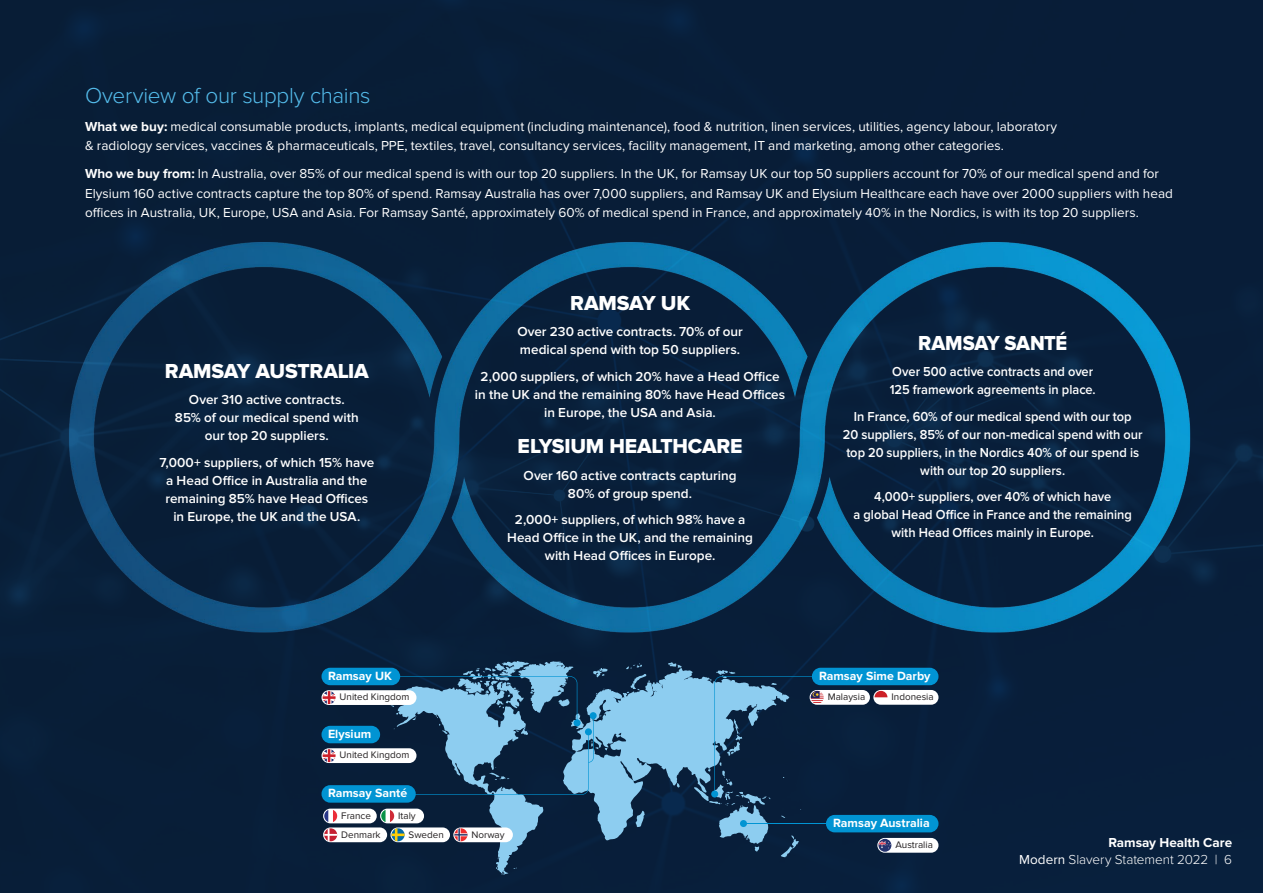
<style>
.page{position:relative;width:1263px;height:893px;background:#081e38}
.page>*{position:absolute;margin:0;border:0;box-sizing:border-box;transform-origin:0 0}
.t1{font:300 22.5px "Proxima Nova";letter-spacing:-.015em;color:#54bceb}
.t2{font:21px "Proxima Nova Extrabld";letter-spacing:-.01em;color:#fff}
.t3{font:21px "Proxima Nova Extrabld";letter-spacing:-.01em;color:#fff;scale:.95 1}
.t4{font:13.5px/19.5px "Proxima Nova";color:#fff}
.t5{font:600 13.5px/18px "Proxima Nova";color:#fff;text-align:center}
.t6{font:600 13.5px/18px "Proxima Nova";color:#fff;text-align:center;scale:.95 1}
.t7{font:300 13.5px/16.5px "Proxima Nova";color:#fff;text-align:right}
.t8{font:700 12.3px "Proxima Nova";color:#fff}
.t9{font:9.9px "Proxima Nova";color:#231f20}
.s1{font-weight:700}
.s2{font-weight:400}
</style>
<div class="page">
<img style="left:63px;top:211px;width:1137px;height:455px">
<hr style="left:745px;top:823px;width:82px;height:1px;background:#0194d3">
<div style="left:810px;top:690px;width:60px;height:15px;background:#fff;border-radius:7px"></div>
<div style="left:873px;top:690px;width:65px;height:15px;background:#fff;border-radius:7px"></div>
<svg style="left:874px;top:691px;width:13px;height:13px"></svg>
<div style="left:321px;top:690px;width:95px;height:15px;background:#fff;border-radius:7px"></div>
<svg style="left:323px;top:691px;width:13px;height:13px"></svg>
<div style="left:321px;top:668px;width:79px;height:17px;background:#0194d3;border-radius:9px"></div>
<div style="left:812px;top:668px;width:126px;height:17px;background:#0194d3;border-radius:9px"></div>
<div style="left:877px;top:838px;width:61px;height:15px;background:#fff;border-radius:7px"></div>
<svg style="left:878px;top:839px;width:13px;height:13px"></svg>
<div style="left:826px;top:815px;width:112px;height:17px;background:#0194d3;border-radius:9px"></div>
<div style="left:321px;top:748px;width:95px;height:15px;background:#fff;border-radius:7px"></div>
<svg style="left:323px;top:749px;width:13px;height:13px"></svg>
<div style="left:321px;top:726px;width:59px;height:17px;background:#0194d3;border-radius:9px"></div>
<div style="left:323px;top:809px;width:54px;height:14px;background:#fff;border-radius:7px"></div>
<svg style="left:324px;top:809px;width:13px;height:13px"></svg>
<div style="left:323px;top:827px;width:64px;height:15px;background:#fff;border-radius:7px"></div>
<svg style="left:324px;top:828px;width:13px;height:13px"></svg>
<svg style="left:381px;top:661px;width:443px;height:214px;background:#395d7a"></svg>
<div style="left:321px;top:785px;width:95px;height:18px;background:#0194d3;border-radius:9px"></div>
<h1 class="t1" style="left:85px;top:82px;width:287px">Overview of our supply chains</h1>
<p class="t4" style="left:85px;top:117px;width:974px"><span class="s1">What we buy:</span> medical consumable products, implants, medical equipment (including maintenance), food &amp; nutrition, linen services, utilities, agency labour, laboratory &amp; radiology services, vaccines &amp; pharmaceuticals, PPE, textiles, travel, consultancy services, facility management, IT and marketing, among other categories.</p>
<p class="t4" style="left:85px;top:164px;width:1089px"><span class="s1">Who we buy from:</span> In Australia, over 85% of our medical spend is with our top 20 suppliers. In the UK, for Ramsay UK our top 50 suppliers account for 70% of our medical spend and for<br>Elysium 160 active contracts capture the top 80% of spend. Ramsay Australia has over 7,000 suppliers, and Ramsay UK and Elysium Healthcare each have over 2000 suppliers with head offices in Australia, UK, Europe, USA and Asia. For Ramsay Santé, approximately 60% of medical spend in France, and approximately 40% in the Nordics, is with its top 20 suppliers.</p>
<h2 class="t2" style="left:165px;top:358px;width:205px">RAMSAY AUSTRALIA</h2>
<p class="t5" style="left:175px;top:391px;width:185px">Over 310 active contracts.<br>85% of our medical spend with our top 20 suppliers.</p>
<p class="t5" style="left:159px;top:453px;width:216px">7,000+ suppliers, of which 15% have a Head Office in Australia and the remaining 85% have Head Offices in Europe, the UK and the USA.</p>
<h2 class="t2" style="left:570px;top:291px;width:122px">RAMSAY UK</h2>
<p class="t5" style="left:517px;top:323px;width:227px;text-align:left">Over 230 active contracts. 70% of our medical spend with top 50 suppliers.</p>
<p class="t5" style="left:475px;top:367px;width:312px">2,000 suppliers, of which 20% have a Head Office in the UK and the remaining 80% have Head Offices in Europe, the USA and Asia.</p>
<h2 class="t2" style="left:518px;top:434px;width:226px">ELYSIUM HEALTHCARE</h2>
<p class="t5" style="left:523px;top:466px;width:215px">Over 160 active contracts capturing<br>80% of group spend.</p>
<p class="t5" style="left:507px;top:511px;width:247px">2,000+ suppliers, of which 98% have a<br>Head Office in the UK, and the remaining with Head Offices in Europe.</p>
<h2 class="t3" style="left:918px;top:330px;width:158px">RAMSAY SANTÉ</h2>
<p class="t6" style="left:890px;top:363px;width:218px;text-align:left">Over 500 active contracts and over<br>125 framework agreements in place.</p>
<p class="t6" style="left:843px;top:407px;width:317px">In France, 60% of our medical spend with our top<br>20 suppliers, 85% of our non-medical spend with our top 20 suppliers, in the Nordics 40% of our spend is with our top 20 suppliers.</p>
<p class="t6" style="left:854px;top:488px;width:294px">4,000+ suppliers, over 40% of which have<br>a global Head Office in France and the remaining with Head Offices mainly in Europe.</p>
<p class="t8" style="left:328px;top:669px;width:65px">Ramsay UK</p>
<p class="t8" style="left:819px;top:669px;width:113px">Ramsay Sime Darby</p>
<p class="t9" style="left:340px;top:691px;width:71px">United Kingdom</p>
<p class="t9" style="left:828px;top:691px;width:39px">Malaysia</p>
<p class="t9" style="left:891px;top:691px;width:44px">Indonesia</p>
<p class="t8" style="left:328px;top:727px;width:45px">Elysium</p>
<p class="t9" style="left:340px;top:749px;width:71px">United Kingdom</p>
<p class="t8" style="left:328px;top:786px;width:81px">Ramsay Santé</p>
<p class="t9" style="left:341px;top:810px;width:31px">France</p>
<p class="t9" style="left:398px;top:810px;width:19px">Italy</p>
<p class="t9" style="left:341px;top:829px;width:41px">Denmark</p>
<p class="t9" style="left:409px;top:829px;width:37px">Sweden</p>
<p class="t9" style="left:471px;top:829px;width:35px">Norway</p>
<p class="t8" style="left:833px;top:816px;width:98px">Ramsay Australia</p>
<p class="t9" style="left:895px;top:839px;width:39px">Australia</p>
<p class="t7" style="left:1019px;top:834px;width:215px"><span class="s1">Ramsay Health Care<br></span><span class="s2">Modern</span> Slavery Statement 2022 | 6</p>
</div>
